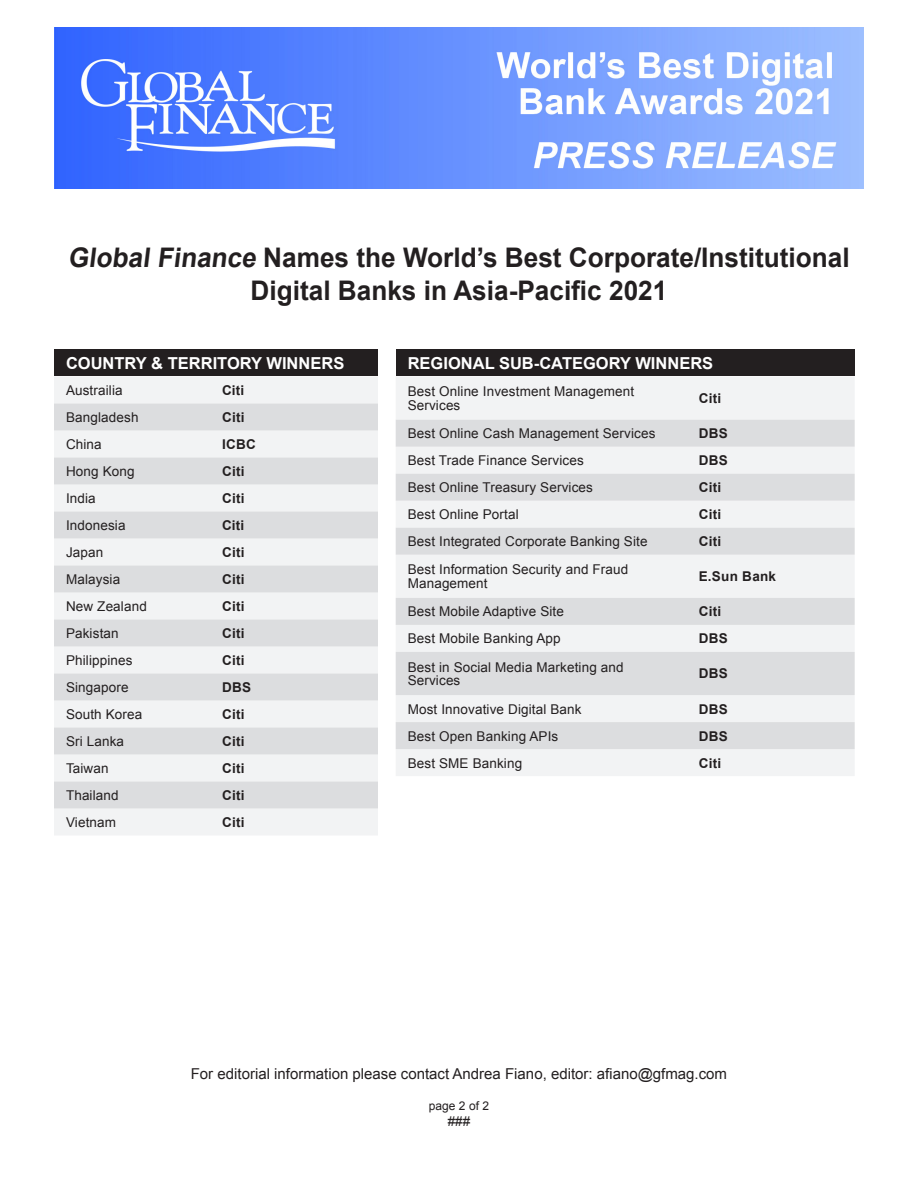
<style>
.page{position:relative;width:918px;height:1188px;background:#fff}
.page>*{position:absolute;margin:0;border:0;box-sizing:border-box;transform-origin:0 0}
.t1{font:700 27px/32.4px "Arial";color:#231f20;text-align:center}
.TABLE_TITLE_BOLD_whi{font:700 16.5px "Arial";color:#fff}
.t2{font:15px "Arial";color:#231f20}
.TABLE_Column1_Bold{font:13.5px "Arial";letter-spacing:.01em;color:#231f20}
.TABLE_Column2{font:700 13.5px "Arial";letter-spacing:.02em;color:#231f20}
.TABLE_Column1_Bold-2{font:700 13.5px "Arial";letter-spacing:.01em;color:#231f20}
.t3{font:12px "Arial";color:#231f20}
</style>
<div class="page">
<div style="left:54px;top:350px;width:324px;height:26px;background:#231f20"></div>
<div style="left:54px;top:377px;width:324px;height:458px;background:#f2f3f4"></div>
<svg style="left:54px;top:404px;width:324px;height:404px;fill:#dcdddf"></svg>
<div style="left:396px;top:350px;width:459px;height:26px;background:#231f20"></div>
<div style="left:396px;top:377px;width:459px;height:399px;background:#f2f3f4"></div>
<svg style="left:396px;top:420px;width:459px;height:329px;fill:#dcdddf"></svg>
<img style="left:54px;top:27px;width:810px;height:162px">
<p class="t1" style="left:68px;top:242px;width:783px">Global Finance Names the World’s Best Corporate/Institutional<br>Digital Banks in Asia-Pacific 2021</p>
<p class="TABLE_TITLE_BOLD_whi" style="left:66px;top:352px;width:280px">COUNTRY &amp; TERRITORY WINNERS</p>
<p class="TABLE_Column1_Bold" style="left:66px;top:381px;width:58px">Austrailia</p>
<p class="TABLE_Column1_Bold-2" style="left:222px;top:381px;width:24px">Citi</p>
<p class="TABLE_Column1_Bold" style="left:66px;top:408px;width:74px">Bangladesh</p>
<p class="TABLE_Column2" style="left:222px;top:408px;width:24px">Citi</p>
<p class="TABLE_Column1_Bold" style="left:66px;top:435px;width:37px">China</p>
<p class="TABLE_Column2" style="left:222px;top:435px;width:35px">ICBC</p>
<p class="TABLE_Column1_Bold" style="left:66px;top:462px;width:70px">Hong Kong</p>
<p class="TABLE_Column2" style="left:222px;top:462px;width:24px">Citi</p>
<p class="TABLE_Column1_Bold" style="left:66px;top:489px;width:31px">India</p>
<p class="TABLE_Column2" style="left:222px;top:489px;width:24px">Citi</p>
<p class="TABLE_Column1_Bold" style="left:66px;top:516px;width:61px">Indonesia</p>
<p class="TABLE_Column1_Bold-2" style="left:222px;top:516px;width:24px">Citi</p>
<p class="TABLE_Column1_Bold" style="left:66px;top:543px;width:39px">Japan</p>
<p class="TABLE_Column2" style="left:222px;top:543px;width:24px">Citi</p>
<p class="TABLE_Column1_Bold" style="left:66px;top:570px;width:56px">Malaysia</p>
<p class="TABLE_Column2" style="left:222px;top:570px;width:24px">Citi</p>
<p class="TABLE_Column1_Bold" style="left:66px;top:597px;width:82px">New Zealand</p>
<p class="TABLE_Column2" style="left:222px;top:597px;width:24px">Citi</p>
<p class="TABLE_Column1_Bold" style="left:66px;top:624px;width:54px">Pakistan</p>
<p class="TABLE_Column2" style="left:222px;top:624px;width:24px">Citi</p>
<p class="TABLE_Column1_Bold" style="left:66px;top:651px;width:68px">Philippines</p>
<p class="TABLE_Column2" style="left:222px;top:651px;width:24px">Citi</p>
<p class="TABLE_Column1_Bold" style="left:66px;top:678px;width:64px">Singapore</p>
<p class="TABLE_Column2" style="left:222px;top:678px;width:31px">DBS</p>
<p class="TABLE_Column1_Bold" style="left:66px;top:705px;width:78px">South Korea</p>
<p class="TABLE_Column2" style="left:222px;top:705px;width:24px">Citi</p>
<p class="TABLE_Column1_Bold" style="left:66px;top:732px;width:60px">Sri Lanka</p>
<p class="TABLE_Column2" style="left:222px;top:732px;width:24px">Citi</p>
<p class="TABLE_Column1_Bold" style="left:66px;top:759px;width:44px">Taiwan</p>
<p class="TABLE_Column2" style="left:222px;top:759px;width:24px">Citi</p>
<p class="TABLE_Column1_Bold" style="left:66px;top:786px;width:54px">Thailand</p>
<p class="TABLE_Column2" style="left:222px;top:786px;width:24px">Citi</p>
<p class="TABLE_Column1_Bold" style="left:66px;top:813px;width:52px">Vietnam</p>
<p class="TABLE_Column2" style="left:222px;top:813px;width:24px">Citi</p>
<p class="TABLE_TITLE_BOLD_whi" style="left:408px;top:352px;width:307px">REGIONAL SUB-CATEGORY WINNERS</p>
<p class="TABLE_Column1_Bold" style="left:408px;top:383px;width:228px">Best Online Investment Management</p>
<p class="TABLE_Column1_Bold" style="left:408px;top:396px;width:54px">Services</p>
<p class="TABLE_Column2" style="left:699px;top:389px;width:24px">Citi</p>
<p class="TABLE_Column1_Bold" style="left:408px;top:425px;width:249px">Best Online Cash Management Services</p>
<p class="TABLE_Column2" style="left:699px;top:424px;width:31px">DBS</p>
<p class="TABLE_Column1_Bold" style="left:408px;top:452px;width:178px">Best Trade Finance Services</p>
<p class="TABLE_Column2" style="left:699px;top:451px;width:31px">DBS</p>
<p class="TABLE_Column1_Bold" style="left:408px;top:479px;width:187px">Best Online Treasury Services</p>
<p class="TABLE_Column2" style="left:699px;top:478px;width:24px">Citi</p>
<p class="TABLE_Column1_Bold" style="left:408px;top:506px;width:113px">Best Online Portal</p>
<p class="TABLE_Column2" style="left:699px;top:505px;width:24px">Citi</p>
<p class="TABLE_Column1_Bold" style="left:408px;top:533px;width:241px">Best Integrated Corporate Banking Site</p>
<p class="TABLE_Column2" style="left:699px;top:532px;width:24px">Citi</p>
<p class="TABLE_Column1_Bold" style="left:408px;top:561px;width:222px">Best Information Security and Fraud</p>
<p class="TABLE_Column1_Bold" style="left:408px;top:574px;width:82px">Management</p>
<p class="TABLE_Column2" style="left:699px;top:568px;width:79px">E.Sun Bank</p>
<p class="TABLE_Column1_Bold" style="left:408px;top:603px;width:158px">Best Mobile Adaptive Site</p>
<p class="TABLE_Column2" style="left:699px;top:603px;width:24px">Citi</p>
<p class="TABLE_Column1_Bold" style="left:408px;top:630px;width:155px">Best Mobile Banking App</p>
<p class="TABLE_Column2" style="left:699px;top:630px;width:31px">DBS</p>
<p class="TABLE_Column1_Bold" style="left:408px;top:658px;width:218px">Best in Social Media Marketing and</p>
<p class="TABLE_Column1_Bold" style="left:408px;top:672px;width:54px">Services</p>
<p class="TABLE_Column2" style="left:699px;top:665px;width:31px">DBS</p>
<p class="TABLE_Column1_Bold" style="left:408px;top:700px;width:175px">Most Innovative Digital Bank</p>
<p class="TABLE_Column2" style="left:699px;top:700px;width:31px">DBS</p>
<p class="TABLE_Column1_Bold" style="left:408px;top:727px;width:152px">Best Open Banking APIs</p>
<p class="TABLE_Column2" style="left:699px;top:727px;width:31px">DBS</p>
<p class="TABLE_Column1_Bold" style="left:408px;top:754px;width:116px">Best SME Banking</p>
<p class="TABLE_Column2" style="left:699px;top:754px;width:24px">Citi</p>
<p class="t2" style="left:191px;top:1064px;width:538px">For editorial information please contact Andrea Fiano, editor: afiano@gfmag.com</p>
<p class="t3" style="left:429px;top:1098px;width:62px">page 2 of 2</p>
<p class="TABLE_Column1_Bold" style="left:448px;top:1113px;width:24px">###</p>
</div>
